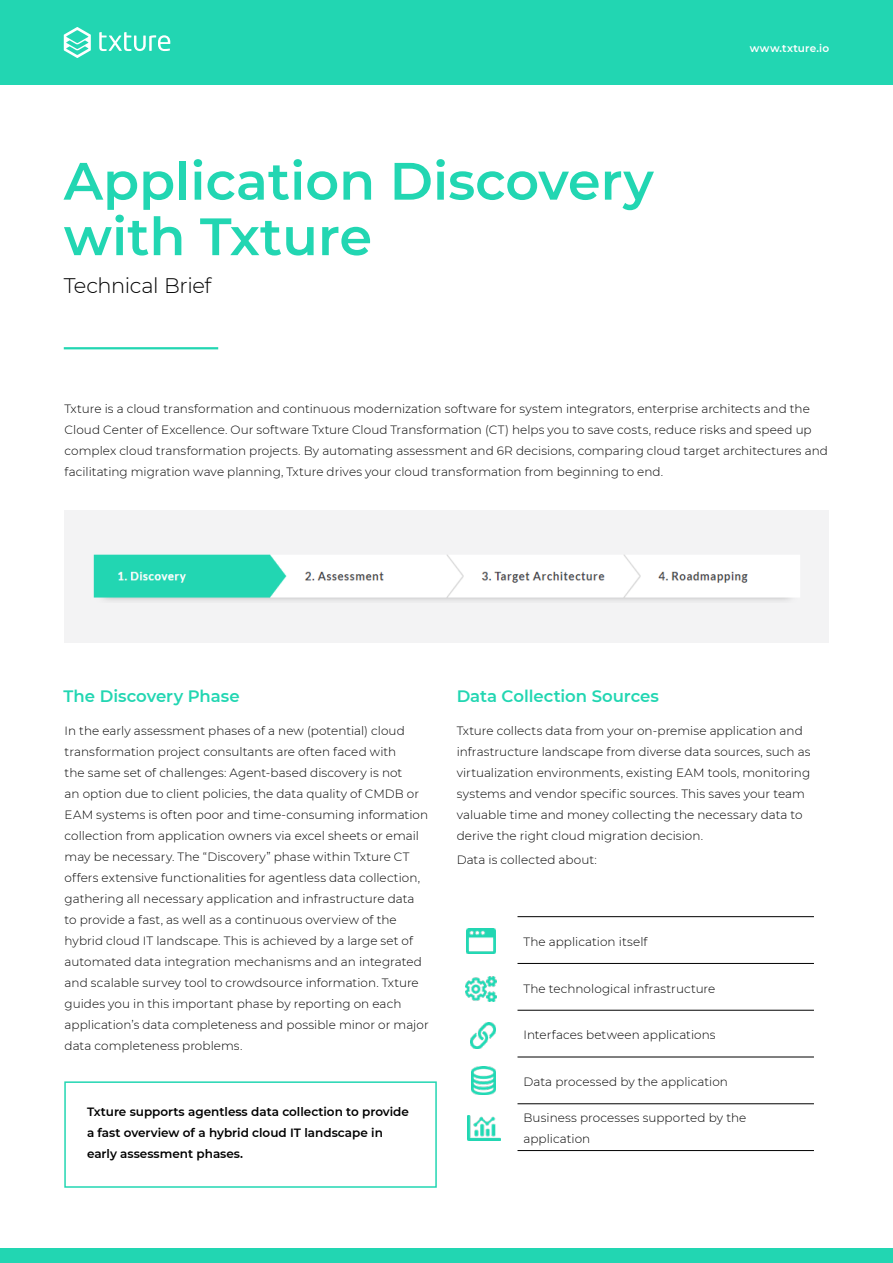
<style>
.page{position:relative;width:893px;height:1263px;background:#fff}
.page>*{position:absolute;margin:0;border:0;box-sizing:border-box;transform-origin:0 0}
.t1{font:600 52.5px/55.5px "Montserrat";color:#22d6b2}
.t2{font:300 21px "Montserrat";letter-spacing:-.02em;color:#000}
.t3{font:600 16.5px "Montserrat";letter-spacing:-.005em;color:#22d6b2}
.t4{font:300 12px/21px "Montserrat";letter-spacing:.005em;color:#000}
.t5{font:600 12px/21px "Montserrat";color:#000}
.t6{font:600 10.5px "Montserrat";letter-spacing:.025em;color:#fff}
</style>
<div class="page">
<div style="left:0;top:0;width:893px;height:85px;background:#22d6b2"></div>
<svg style="left:99px;top:32px;width:71px;height:19px"></svg>
<svg style="left:64px;top:27px;width:27px;height:31px"></svg>
<div style="left:0;top:1248px;width:893px;height:15px;background:#22d6b2"></div>
<hr style="left:64px;top:347px;width:154px;height:2px;background:#22d6b2">
<div style="left:64px;top:1081px;width:373px;height:107px;border:2px solid #22d6b2"></div>
<hr style="left:517px;top:916px;width:297px;height:1px;background:#000">
<hr style="left:517px;top:963px;width:297px;height:1px;background:#000">
<hr style="left:517px;top:1010px;width:297px;height:1px;background:#000">
<hr style="left:517px;top:1057px;width:297px;height:1px;background:#000">
<hr style="left:517px;top:1103px;width:297px;height:1px;background:#000">
<hr style="left:517px;top:1150px;width:297px;height:1px;background:#000">
<img style="left:467px;top:1116px;width:33px;height:25px">
<img style="left:465px;top:977px;width:32px;height:25px">
<img style="left:472px;top:1067px;width:23px;height:27px">
<img style="left:470px;top:1023px;width:25px;height:25px">
<img style="left:466px;top:928px;width:29px;height:25px">
<div style="left:65px;top:510px;width:764px;height:133px;background:#f3f3f4"></div>
<img style="left:93px;top:554px;width:707px;height:47px">
<h1 class="t1" style="left:64px;top:151px;width:591px">Application Discovery with Txture</h1>
<h2 class="t2" style="left:64px;top:271px;width:149px">Technical Brief</h2>
<p class="t6" style="left:750px;top:40px;width:81px">www.txture.io</p>
<p class="t4" style="left:65px;top:398px;width:765px">Txture is a cloud transformation and continuous modernization software for system integrators, enterprise architects and the Cloud Center of Excellence. Our software Txture Cloud Transformation (CT) helps you to save costs, reduce risks and speed up complex cloud transformation projects. By automating assessment and 6R decisions, comparing cloud target architectures and facilitating migration wave planning, Txture drives your cloud transformation from beginning to end.</p>
<h3 class="t3" style="left:64px;top:685px;width:177px">The Discovery Phase</h3>
<p class="t4" style="left:65px;top:719px;width:366px">In the early assessment phases of a new (potential) cloud transformation project consultants are often faced with<br>the same set of challenges: Agent-based discovery is not<br>an option due to client policies, the data quality of CMDB or EAM systems is often poor and time-consuming information collection from application owners via excel sheets or email may be necessary. The “Discovery” phase within Txture CT offers extensive functionalities for agentless data collection, gathering all necessary application and infrastructure data to provide a fast, as well as a continuous overview of the hybrid cloud IT landscape. This is achieved by a large set of automated data integration mechanisms and an integrated and scalable survey tool to crowdsource information. Txture guides you in this important phase by reporting on each application’s data completeness and possible minor or major data completeness problems.</p>
<p class="t5" style="left:87px;top:1100px;width:323px">Txture supports agentless data collection to provide a fast overview of a hybrid cloud IT landscape in early assessment phases.</p>
<h3 class="t3" style="left:457px;top:685px;width:204px">Data Collection Sources</h3>
<p class="t4" style="left:457px;top:719px;width:355px">Txture collects data from your on-premise application and infrastructure landscape from diverse data sources, such as virtualization environments, existing EAM tools, monitoring systems and vendor specific sources. This saves your team valuable time and money collecting the necessary data to derive the right cloud migration decision.</p>
<p class="t4" style="left:457px;top:848px;width:142px">Data is collected about:</p>
<p class="t4" style="left:523px;top:931px;width:125px">The application itself</p>
<p class="t4" style="left:523px;top:977px;width:193px">The technological infrastructure</p>
<p class="t4" style="left:523px;top:1024px;width:194px">Interfaces between applications</p>
<p class="t4" style="left:523px;top:1071px;width:206px">Data processed by the application</p>
<p class="t4" style="left:523px;top:1107px;width:224px">Business processes supported by the application</p>
</div>
